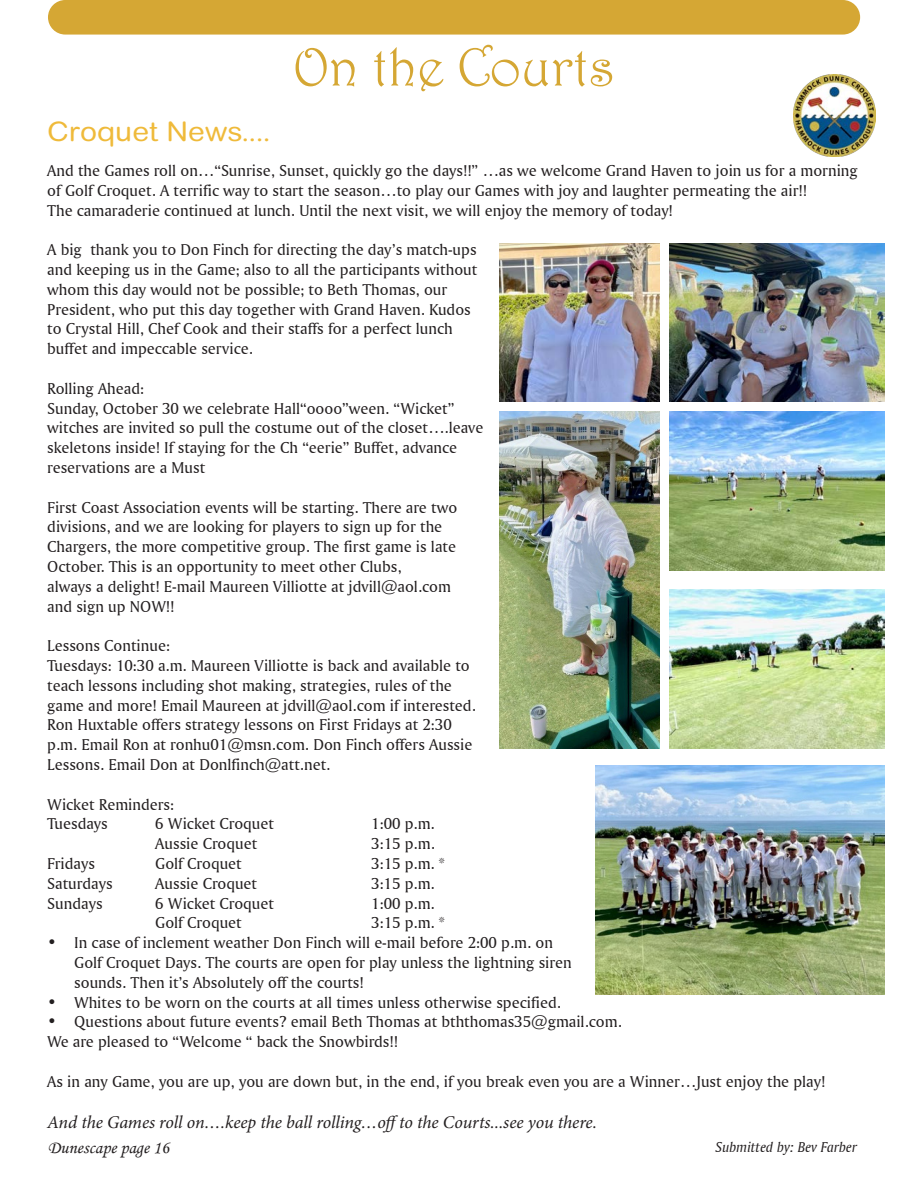
<style>
.page{position:relative;width:918px;height:1188px;background:#fff}
.page>*{position:absolute;margin:0;border:0;box-sizing:border-box;transform-origin:0 0}
.t1{font:54px "Harrington";color:#d5a734}
.t2{font:27px "Arial Rounded MT Std";color:#efba3a;scale:1.1 1}
.t3{font:italic 18px "Minion Pro";letter-spacing:-.01em;color:#231f20}
.t4{font:18px "Monotype Corsiva";color:#231f20}
.t5{font:16.5px/19.8px "Amerigo BT Roman A";color:#231f20}
.t6{font:15px "Amerigo BT Italic A";color:#231f20}
</style>
<div class="page">
<div style="left:48px;top:0;width:812px;height:35px;background:#d5a734;border-radius:17px"></div>
<img style="left:793px;top:74px;width:83px;height:83px">
<img style="left:596px;top:765px;width:289px;height:229px">
<img style="left:500px;top:412px;width:159px;height:336px">
<img style="left:670px;top:590px;width:215px;height:158px">
<img style="left:670px;top:412px;width:215px;height:158px">
<img style="left:670px;top:243px;width:215px;height:159px">
<img style="left:500px;top:243px;width:159px;height:159px">
<h1 class="t1" style="left:293px;top:35px;width:323px">On the Courts</h1>
<p class="t2" style="left:47px;top:116px;width:204px">Croquet News....</p>
<p class="t5" style="left:47px;top:160px;width:812px">And the Games roll on…“Sunrise, Sunset, quickly go the days!!” …as we welcome Grand Haven to join us for a morning of Golf Croquet. A terrific way to start the season…to play our Games with joy and laughter permeating the air!!</p>
<p class="t5" style="left:47px;top:200px;width:627px">The camaraderie continued at lunch. Until the next visit, we will enjoy the memory of today!</p>
<p class="t5" style="left:47px;top:240px;width:432px">A big thank you to Don Finch for directing the day’s match-ups and keeping us in the Game; also to all the participants without whom this day would not be possible; to Beth Thomas, our President, who put this day together with Grand Haven. Kudos to Crystal Hill, Chef Cook and their staffs for a perfect lunch buffet and impeccable service.</p>
<p class="t5" style="left:47px;top:378px;width:98px">Rolling Ahead:</p>
<p class="t5" style="left:47px;top:398px;width:438px">Sunday, October 30 we celebrate Hall“oooo”ween. “Wicket” witches are invited so pull the costume out of the closet….leave skeletons inside! If staying for the Ch “eerie” Buffet, advance reservations are a Must</p>
<p class="t5" style="left:47px;top:497px;width:411px">First Coast Association events will be starting. There are two divisions, and we are looking for players to sign up for the Chargers, the more competitive group. The first game is late October. This is an opportunity to meet other Clubs,</p>
<p class="t5" style="left:47px;top:576px;width:405px">always a delight! E-mail Maureen Villiotte at jdvill@aol.com</p>
<p class="t5" style="left:47px;top:596px;width:129px">and sign up NOW!!</p>
<p class="t5" style="left:47px;top:636px;width:124px">Lessons Continue:</p>
<p class="t5" style="left:47px;top:655px;width:430px">Tuesdays: 10:30 a.m. Maureen Villiotte is back and available to teach lessons including shot making, strategies, rules of the game and more! Email Maureen at jdvill@aol.com if interested.</p>
<p class="t5" style="left:47px;top:715px;width:427px">Ron Huxtable offers strategy lessons on First Fridays at 2:30 p.m. Email Ron at ronhu01@msn.com. Don Finch offers Aussie<br>Lessons. Email Don at Donlfinch@att.net.</p>
<p class="t5" style="left:47px;top:794px;width:128px">Wicket Reminders:</p>
<p class="t5" style="left:47px;top:814px;width:62px">Tuesdays</p>
<p class="t5" style="left:155px;top:814px;width:120px">6 Wicket Croquet</p>
<p class="t5" style="left:371px;top:814px;width:65px">1:00 p.m.</p>
<p class="t5" style="left:155px;top:834px;width:103px">Aussie Croquet</p>
<p class="t5" style="left:371px;top:834px;width:65px">3:15 p.m.</p>
<p class="t5" style="left:47px;top:853px;width:49px">Fridays</p>
<p class="t5" style="left:155px;top:853px;width:88px">Golf Croquet</p>
<p class="t5" style="left:371px;top:853px;width:75px">3:15 p.m. *</p>
<p class="t5" style="left:47px;top:873px;width:67px">Saturdays</p>
<p class="t5" style="left:155px;top:873px;width:103px">Aussie Croquet</p>
<p class="t5" style="left:371px;top:873px;width:65px">3:15 p.m.</p>
<p class="t5" style="left:47px;top:893px;width:57px">Sundays</p>
<p class="t5" style="left:155px;top:893px;width:120px">6 Wicket Croquet</p>
<p class="t5" style="left:371px;top:893px;width:65px">1:00 p.m.</p>
<p class="t5" style="left:155px;top:913px;width:88px">Golf Croquet</p>
<p class="t5" style="left:371px;top:913px;width:75px">3:15 p.m. *</p>
<p class="t5" style="left:74px;top:933px;width:499px;text-indent:-27px">• In case of inclement weather Don Finch will e-mail before 2:00 p.m. on<br>Golf Croquet Days. The courts are open for play unless the lightning siren sounds. Then it’s Absolutely off the courts!</p>
<p class="t5" style="left:47px;top:992px;width:515px">• Whites to be worn on the courts at all times unless otherwise specified.</p>
<p class="t5" style="left:47px;top:1012px;width:576px">• Questions about future events? email Beth Thomas at bththomas35@gmail.com.</p>
<p class="t5" style="left:47px;top:1032px;width:352px">We are pleased to “Welcome “ back the Snowbirds!!</p>
<p class="t5" style="left:47px;top:1071px;width:780px">As in any Game, you are up, you are down but, in the end, if you break even you are a Winner…Just enjoy the play!</p>
<p class="t3" style="left:47px;top:1110px;width:551px">And the Games roll on….keep the ball rolling…offto the Courts...see you there.</p>
<p class="t6" style="left:716px;top:1138px;width:143px">Submitted by: Bev Farber</p>
<p class="t4" style="left:48px;top:1137px;width:123px">Dunescape page 16</p>
</div>
